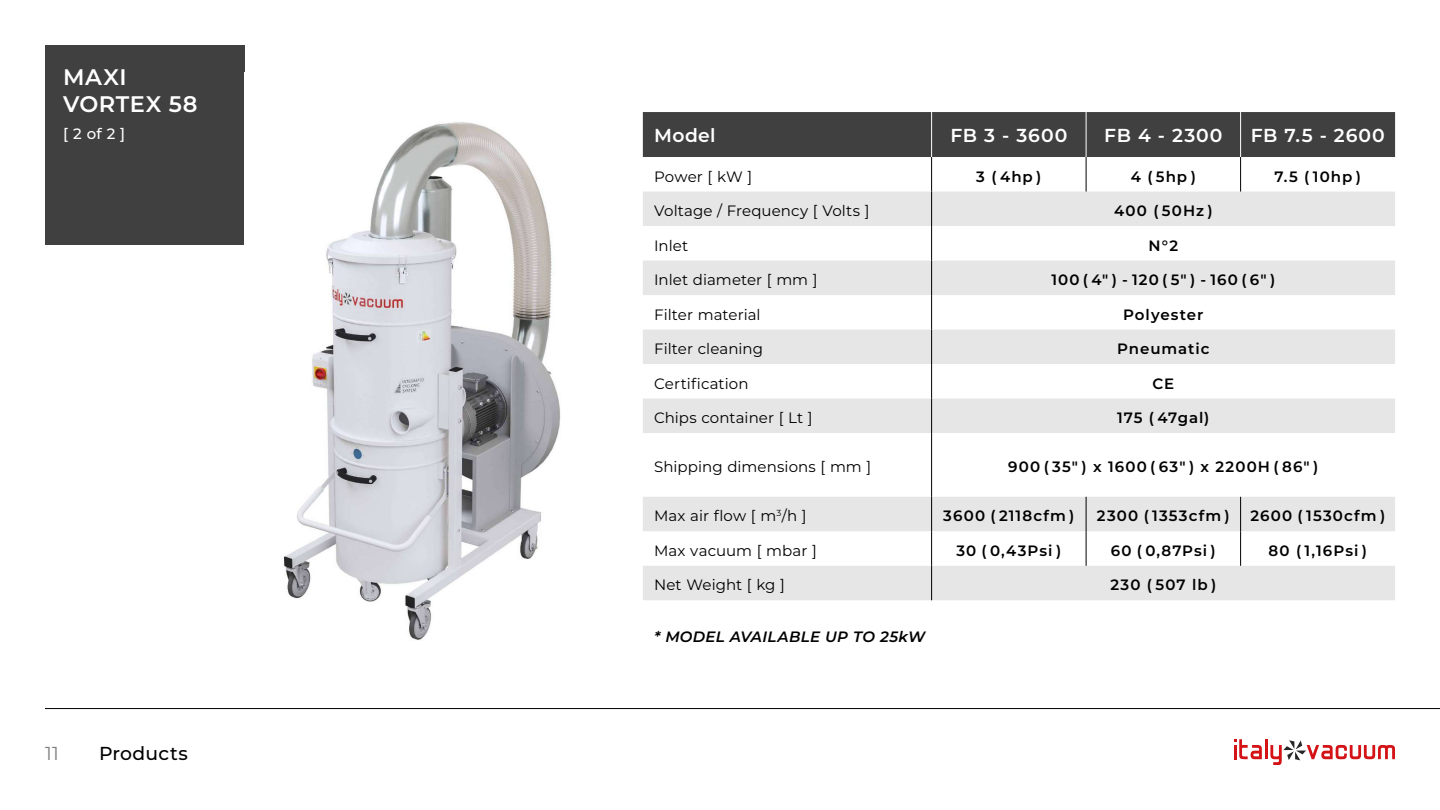
<style>
.page{position:relative;width:1440px;height:810px;background:#fff}
.page>*{position:absolute;margin:0;border:0;box-sizing:border-box;transform-origin:0 0}
.t1{font:600 22.5px/27px "Montserrat";letter-spacing:.025em;color:#fff}
.t2{font:600 18.75px "Montserrat";letter-spacing:.045em;color:#fff}
.t3{font:500 18.75px "Montserrat";letter-spacing:.015em;color:#000}
.t4{font:18.75px "Montserrat";color:#808080}
.t5{font:600 15px "Montserrat";letter-spacing:.075em;color:#000}
.t6{font:15px "Montserrat";letter-spacing:.005em;color:#000}
.t7{font:italic 600 15px "Montserrat";letter-spacing:.02em;color:#000}
.t8{font:600 15px "Montserrat";letter-spacing:.055em;color:#000}
.t9{font:500 15px "Montserrat";color:#fff}
</style>
<div class="page">
<svg style="left:1234px;top:739px;width:28px;height:20px"></svg>
<hr style="left:1265px;top:739px;width:3px;height:20px;background:#d41317">
<svg style="left:1270px;top:740px;width:125px;height:25px"></svg>
<hr style="left:45px;top:708px;width:1395px;height:1px;background:#000">
<div style="left:45px;top:45px;width:199px;height:199px;background:#404040"></div>
<img style="left:283px;top:122px;width:278px;height:518px">
<div style="left:643px;top:112px;width:752px;height:45px;background:#404040"></div>
<svg style="left:643px;top:192px;width:752px;height:408px;fill:#e6e6e6"></svg>
<hr style="left:931px;top:112px;width:1px;height:45px;background:#fff">
<hr style="left:1086px;top:112px;width:1px;height:45px;background:#fff">
<hr style="left:1240px;top:112px;width:1px;height:45px;background:#fff">
<hr style="left:931px;top:157px;width:1px;height:35px;background:#000">
<hr style="left:1086px;top:157px;width:1px;height:35px;background:#000">
<hr style="left:1240px;top:157px;width:1px;height:35px;background:#000">
<hr style="left:931px;top:192px;width:1px;height:34px;background:#000">
<hr style="left:931px;top:226px;width:1px;height:35px;background:#000">
<hr style="left:931px;top:261px;width:1px;height:34px;background:#000">
<hr style="left:931px;top:295px;width:1px;height:35px;background:#000">
<hr style="left:931px;top:330px;width:1px;height:34px;background:#000">
<hr style="left:931px;top:364px;width:1px;height:35px;background:#000">
<hr style="left:931px;top:399px;width:1px;height:34px;background:#000">
<hr style="left:931px;top:433px;width:1px;height:64px;background:#000">
<hr style="left:931px;top:497px;width:1px;height:34px;background:#000">
<hr style="left:1086px;top:497px;width:1px;height:34px;background:#000">
<hr style="left:1240px;top:497px;width:1px;height:34px;background:#000">
<hr style="left:931px;top:531px;width:1px;height:35px;background:#000">
<hr style="left:1086px;top:531px;width:1px;height:35px;background:#000">
<hr style="left:1240px;top:531px;width:1px;height:35px;background:#000">
<hr style="left:931px;top:566px;width:1px;height:34px;background:#000">
<h1 class="t1" style="left:63px;top:63px;width:136px">MAXI<br>VORTEX 58</h1>
<p class="t9" style="left:63px;top:124px;width:63px">[ 2 of 2 ]</p>
<p class="t2" style="left:654px;top:123px;width:63px">Model</p>
<p class="t2" style="left:950px;top:123px;width:118px">FB 3 - 3600</p>
<p class="t2" style="left:1104px;top:123px;width:120px">FB 4 - 2300</p>
<p class="t2" style="left:1251px;top:123px;width:136px">FB 7.5 - 2600</p>
<p class="t6" style="left:654px;top:166px;width:100px">Power [ kW ]</p>
<p class="t5" style="left:976px;top:166px;width:67px">3 (4hp)</p>
<p class="t5" style="left:1131px;top:166px;width:67px">4 (5hp)</p>
<p class="t5" style="left:1275px;top:166px;width:88px">7.5 ( 10hp )</p>
<p class="t6" style="left:654px;top:201px;width:217px">Voltage / Frequency [ Volts ]</p>
<p class="t5" style="left:1114px;top:201px;width:100px">400 ( 50Hz )</p>
<p class="t6" style="left:654px;top:235px;width:36px">Inlet</p>
<p class="t5" style="left:1148px;top:235px;width:31px">N°2</p>
<p class="t6" style="left:654px;top:270px;width:165px">Inlet diameter [ mm ]</p>
<p class="t5" style="left:1051px;top:270px;width:226px">100 ( 4" ) - 120 ( 5" ) - 160 ( 6" )</p>
<p class="t6" style="left:654px;top:304px;width:108px">Filter material</p>
<p class="t5" style="left:1123px;top:304px;width:82px">Polyester</p>
<p class="t6" style="left:654px;top:339px;width:111px">Filter cleaning</p>
<p class="t5" style="left:1117px;top:339px;width:94px">Pneumatic</p>
<p class="t6" style="left:654px;top:373px;width:96px">Certification</p>
<p class="t5" style="left:1152px;top:373px;width:23px">CE</p>
<p class="t6" style="left:654px;top:408px;width:160px">Chips container [ Lt ]</p>
<p class="t8" style="left:1117px;top:408px;width:94px">175 ( 47gal)</p>
<p class="t6" style="left:654px;top:457px;width:219px">Shipping dimensions [ mm ]</p>
<p class="t5" style="left:1008px;top:457px;width:312px">900 ( 35" ) x 1600 ( 63" ) x 2200H ( 86" )</p>
<p class="t6" style="left:654px;top:506px;width:154px">Max air flow [ m<sup>3</sup>/h ]</p>
<p class="t5" style="left:943px;top:506px;width:133px">3600 ( 2118cfm )</p>
<p class="t5" style="left:1097px;top:506px;width:134px">2300 ( 1353cfm )</p>
<p class="t5" style="left:1250px;top:506px;width:136px">2600 ( 1530cfm )</p>
<p class="t6" style="left:654px;top:540px;width:164px">Max vacuum [ mbar ]</p>
<p class="t5" style="left:956px;top:540px;width:106px">30 ( 0,43Psi )</p>
<p class="t5" style="left:1111px;top:540px;width:107px">60 ( 0,87Psi )</p>
<p class="t5" style="left:1269px;top:540px;width:100px">80 ( 1,16Psi )</p>
<p class="t6" style="left:654px;top:575px;width:132px">Net Weight [ kg ]</p>
<p class="t5" style="left:1110px;top:575px;width:107px">230 ( 507 lb )</p>
<p class="t7" style="left:654px;top:627px;width:273px">* MODEL AVAILABLE UP TO 25kW</p>
<p class="t4" style="left:45px;top:741px;width:15px">11</p>
<p class="t3" style="left:99px;top:741px;width:90px">Products</p>
</div>
